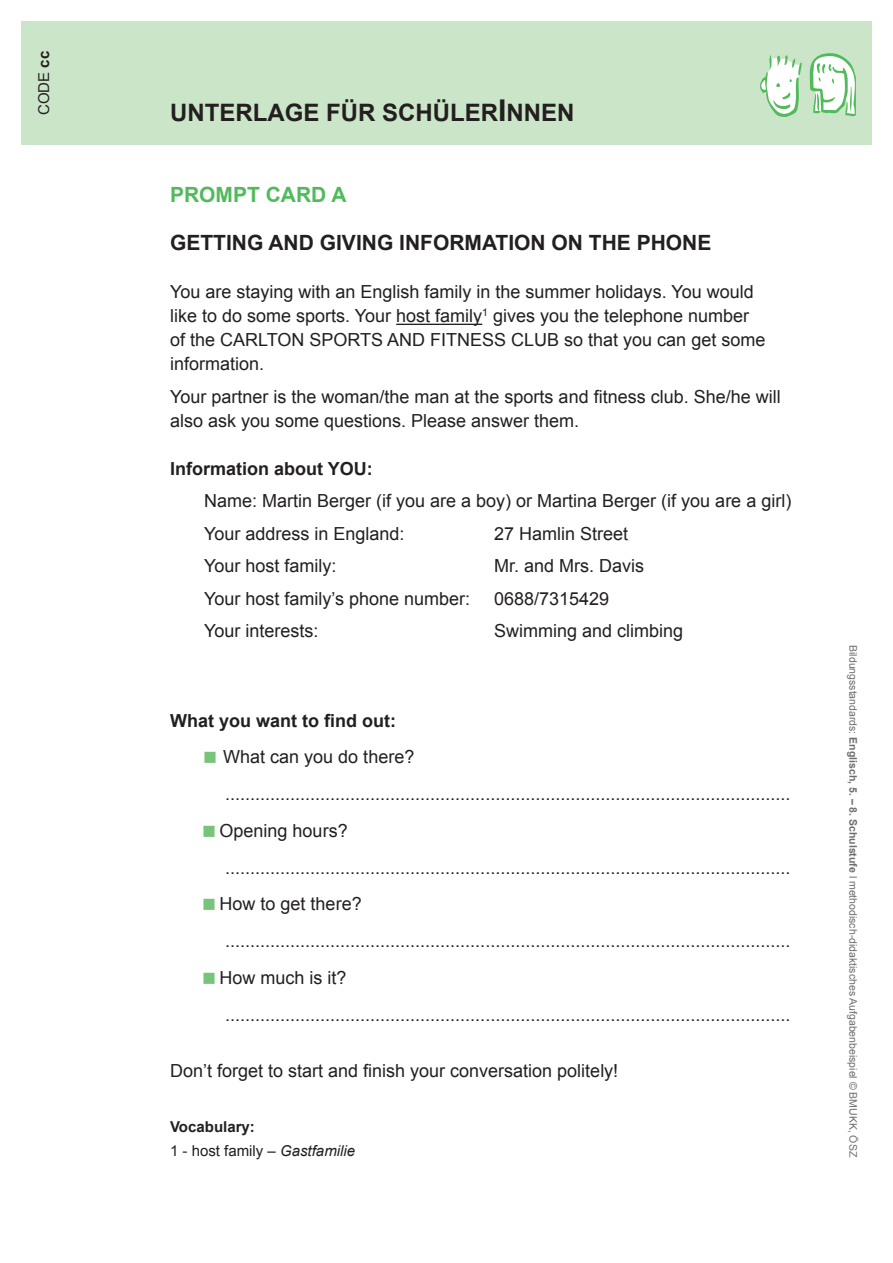
<style>
.page{position:relative;width:893px;height:1263px;background:#fff}
.page>*{position:absolute;margin:0;border:0;box-sizing:border-box;transform-origin:0 0}
.t1{font:700 24px "Arial";color:#231f20}
.t2{font:700 21px "Arial";color:#231f20}
.t3{font:700 21px "Arial";color:#51ba5b}
.t4{font:18px/24px "Arial";color:#231f20}
.t5{font:700 18px "Arial";color:#231f20}
.t6{font:15px/24px "Arial";color:#231f20}
.t7{font:10.5px "Arial";color:#6c6d70}
.s1{font-weight:700}
.s2{font-size:30px}
.s3{color:#78c47a}
.s4{font-style:italic}
</style>
<div class="page">
<div style="left:21px;top:21px;width:851px;height:124px;background:#cbe5c8"></div>
<svg style="left:810px;top:53px;width:46px;height:63px"></svg>
<svg style="left:760px;top:55px;width:42px;height:62px"></svg>
<hr style="left:396px;top:324px;width:86px;height:1px;background:#231f20">
<p class="t6" style="left:32px;top:115px;width:66px;rotate:-90deg">CODE <span class="s1">cc</span></p>
<h1 class="t1" style="left:170px;top:97px;width:406px">UNTERLAGE FÜR SCHÜLER<span class="s2">I</span>NNEN</h1>
<p class="t3" style="left:170px;top:181px;width:178px">PROMPT CARD A</p>
<p class="t2" style="left:170px;top:229px;width:543px">GETTING AND GIVING INFORMATION ON THE PHONE</p>
<p class="t4" style="left:170px;top:280px;width:597px">You are staying with an English family in the summer holidays. You would like to do some sports. Your host family<sup>1</sup> gives you the telephone number of the CARLTON SPORTS AND FITNESS CLUB so that you can get some information.</p>
<p class="t4" style="left:170px;top:385px;width:612px">Your partner is the woman/the man at the sports and fitness club. She/he will also ask you some questions. Please answer them.</p>
<p class="t5" style="left:170px;top:457px;width:204px">Information about YOU:</p>
<p class="t4" style="left:204px;top:485px;width:589px;line-height:32.5px">Name: Martin Berger (if you are a boy) or Martina Berger (if you are a girl)<br>Your address in England:</p>
<p class="t4" style="left:494px;top:522px;width:136px">27 Hamlin Street</p>
<p class="t4" style="left:204px;top:554px;width:134px">Your host family:</p>
<p class="t4" style="left:494px;top:554px;width:152px">Mr. and Mrs. Davis</p>
<p class="t4" style="left:204px;top:587px;width:268px">Your host family’s phone number:</p>
<p class="t4" style="left:494px;top:587px;width:117px">0688/7315429</p>
<p class="t4" style="left:204px;top:619px;width:116px">Your interests:</p>
<p class="t4" style="left:494px;top:619px;width:191px">Swimming and climbing</p>
<p class="t5" style="left:170px;top:708px;width:227px">What you want to find out:</p>
<p class="t4" style="left:225px;top:739px;width:567px;line-height:36.8px;text-indent:-21px"><span class="s3">■</span> What can you do there? .................................................................................................................</p>
<p class="t4" style="left:225px;top:812px;width:567px;line-height:36.8px;text-indent:-22px"><span class="s3">■</span> Opening hours? .................................................................................................................</p>
<p class="t4" style="left:225px;top:886px;width:567px;line-height:36.8px;text-indent:-22px"><span class="s3">■</span> How to get there? .................................................................................................................</p>
<p class="t4" style="left:225px;top:959px;width:567px;line-height:36.8px;text-indent:-22px"><span class="s3">■</span> How much is it? .................................................................................................................</p>
<p class="t4" style="left:170px;top:1059px;width:450px">Don’t forget to start and finish your conversation politely!</p>
<p class="t6" style="left:170px;top:1115px;width:187px"><span class="s1">Vocabulary:<br></span>1 - host family – <span class="s4">Gastfamilie</span></p>
<p class="t7" style="left:860px;top:645px;width:513px;rotate:90deg">Bildungsstandards: <span class="s1">Englisch, 5. – 8. Schulstufe</span> l methodisch-didaktisches Aufgabenbeispiel © BMUKK, ÖSZ</p>
</div>
